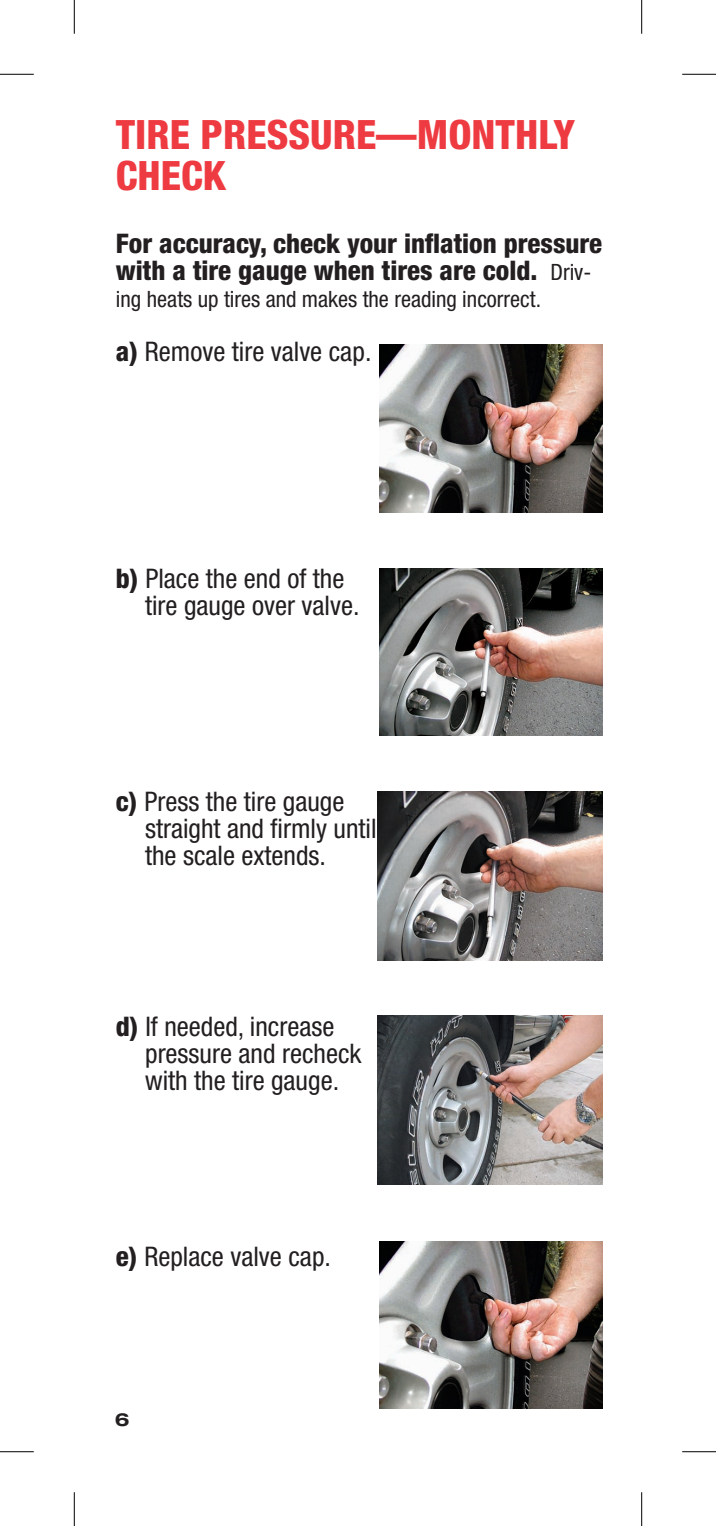
<style>
.page{position:relative;width:716px;height:1526px;background:#fff}
.page>*{position:absolute;margin:0;border:0;box-sizing:border-box;transform-origin:0 0}
.t1{font:800 condensed 40.5px/40.5px "Helvetica Neue";color:#ee3a41}
.t2{font:condensed 27px/27px "Helvetica Neue";color:#231f20}
.t3{font:800 condensed 27px/27px "Helvetica Neue";color:#231f20}
.t4{font:condensed 22.5px "Helvetica Neue";color:#231f20}
.t5{font:700 expanded 18px "Helvetica Neue";color:#231f20}
.s1{font-weight:400;font-size:22.5px}
.s2{font-weight:800}
</style>
<div class="page">
<hr style="left:0;top:74px;width:34px;height:1px;background:#000">
<hr style="left:74px;top:0;width:1px;height:34px;background:#000">
<hr style="left:682px;top:74px;width:34px;height:1px;background:#000">
<hr style="left:641px;top:0;width:1px;height:34px;background:#000">
<hr style="left:682px;top:1451px;width:34px;height:1px;background:#000">
<hr style="left:641px;top:1492px;width:1px;height:34px;background:#000">
<hr style="left:0;top:1451px;width:34px;height:1px;background:#000">
<hr style="left:74px;top:1492px;width:1px;height:34px;background:#000">
<img style="left:379px;top:345px;width:223px;height:167px">
<img style="left:379px;top:568px;width:223px;height:167px">
<img style="left:377px;top:792px;width:225px;height:168px">
<img style="left:377px;top:1016px;width:225px;height:168px">
<img style="left:379px;top:1241px;width:223px;height:167px">
<h2 class="t1" style="left:116px;top:114px;width:460px">TIRE PRESSURE—MONTHLY<br>CHECK</h2>
<p class="t3" style="left:116px;top:229px;width:488px">For accuracy, check your infation pressure with a tire gauge when tires are cold. <span class="s1">Driv-</span></p>
<p class="t4" style="left:116px;top:286px;width:426px">ing heats up tires and makes the reading incorrect.</p>
<p class="t2" style="left:116px;top:338px;width:257px"><span class="s2">a)</span> Remove tire valve cap.</p>
<p class="t2" style="left:145px;top:565px;width:216px;text-indent:-29px"><span class="s2">b)</span> Place the end of the tire gauge over valve.</p>
<p class="t2" style="left:145px;top:788px;width:233px;text-indent:-29px"><span class="s2">c)</span> Press the tire gauge straight and frmly until the scale extends.</p>
<p class="t2" style="left:145px;top:1013px;width:218px;text-indent:-29px"><span class="s2">d)</span> If needed, increase pressure and recheck with the tire gauge.</p>
<p class="t2" style="left:116px;top:1242px;width:217px"><span class="s2">e)</span> Replace valve cap.</p>
<p class="t5" style="left:115px;top:1408px;width:16px">6</p>
</div>
